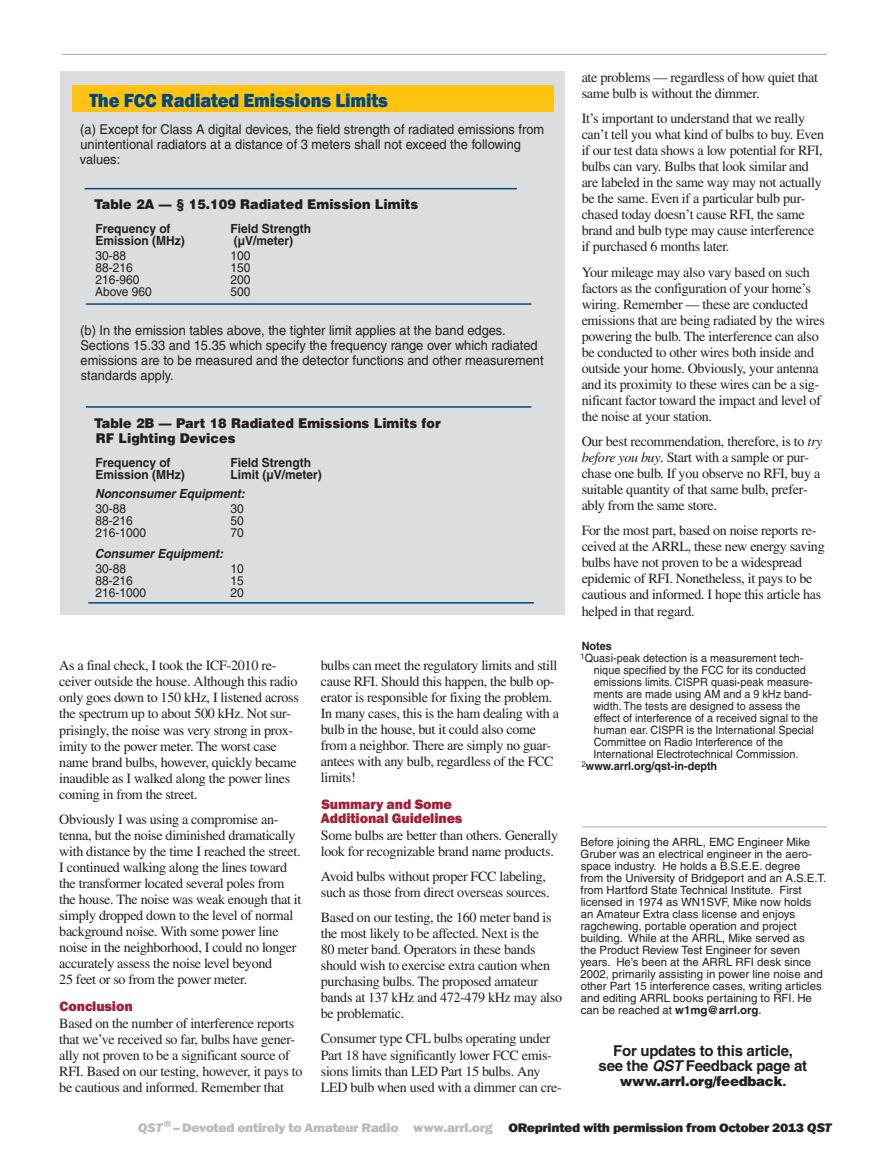
<style>
.page{position:relative;width:885px;height:1161px;background:#fff}
.page>*{position:absolute;margin:0;border:0;box-sizing:border-box;transform-origin:0 0}
.Sidebar_title{font:800 19.5px "Franklin Gothic";letter-spacing:-.01em;color:#014882;scale:.95 1}
.NEWEST_SMALL_PULL_QU{font:700 15px/15px "Helvetica";letter-spacing:-.02em;color:#231f20;text-align:center}
.Subhead_1{font:800 14.25px/14.2px "Franklin Gothic";letter-spacing:-.01em;color:#a41d35}
.Body_Text{font:14.1px/16px "Times";letter-spacing:-.025em;color:#231f20}
.Sidebar{font:13.5px/15px "Helvetica";color:#231f20;scale:.95 1}
.Table_Head{font:900 13.5px/15px "Helvetica";color:#231f20;scale:.95 1}
.NEWEST_SMALL_PULL_QU-2{font:900 13.5px "Helvetica";letter-spacing:-.02em;color:#231f20}
.t1{font:800 12.75px "Franklin Gothic";letter-spacing:-.025em;color:#babbbe;scale:1.1 1}
.Table_Subhead{font:700 12.6px "Helvetica";color:#231f20;scale:.95 1}
.Table_Body{font:12.6px "Helvetica";color:#231f20;scale:.95 1}
.Table_Subhead-2{font:italic 700 12.6px "Helvetica";color:#231f20;scale:.95 1}
.Author_s_Bio{font:11.4px/12px "Helvetica";color:#231f20}
.Notes{font:11.4px/12px "Helvetica";color:#231f20;scale:.95 1}
.Notes-2{font:700 11.4px "Helvetica";color:#231f20;scale:.95 1}
.s1{font-style:italic}
.s2{font-weight:700}
.s3{font-weight:700;font-size:15px}
.s4{color:#231f20}
.s5{font-style:italic;color:#231f20}
</style>
<div class="page">
<hr style="left:62px;top:54px;width:764px;height:1px;background:#a8a9ad">
<hr style="left:582px;top:827px;width:244px;height:1px;background:#a8a9ad">
<div style="left:60px;top:71px;width:504px;height:544px;background:#dcdddf"></div>
<div style="left:72px;top:85px;width:481px;height:27px;background:#fec210"></div>
<hr style="left:85px;top:188px;width:431px;height:1px;background:#014882">
<hr style="left:86px;top:406px;width:445px;height:2px;background:#014882">
<hr style="left:86px;top:303px;width:445px;height:2px;background:#014882">
<hr style="left:88px;top:602px;width:445px;height:2px;background:#014882">
<p class="Sidebar_title" style="left:89px;top:87px;width:316px">The FCC Radiated Emissions Limits</p>
<p class="Sidebar" style="left:80px;top:121px;width:490px">(a) Except for Class A digital devices, the field strength of radiated emissions from unintentional radiators at a distance of 3 meters shall not exceed the following values:</p>
<p class="Table_Head" style="left:94px;top:196px;width:343px">Table 2A — § 15.109 Radiated Emission Limits</p>
<p class="Table_Subhead" style="left:95px;top:220px;width:80px">Frequency of</p>
<p class="Table_Subhead" style="left:230px;top:220px;width:86px">Field Strength</p>
<p class="Table_Subhead" style="left:95px;top:232px;width:95px">Emission (MHz)</p>
<p class="Table_Subhead" style="left:234px;top:232px;width:64px">(µV/meter)</p>
<p class="Table_Body" style="left:95px;top:248px;width:34px">30-88</p>
<p class="Table_Body" style="left:230px;top:248px;width:23px">100</p>
<p class="Table_Body" style="left:96px;top:260px;width:41px">88-216</p>
<p class="Table_Body" style="left:230px;top:260px;width:23px">150</p>
<p class="Table_Body" style="left:95px;top:272px;width:48px">216-960</p>
<p class="Table_Body" style="left:230px;top:272px;width:23px">200</p>
<p class="Table_Body" style="left:95px;top:284px;width:61px">Above 960</p>
<p class="Table_Body" style="left:230px;top:284px;width:23px">500</p>
<p class="Sidebar" style="left:80px;top:322px;width:489px">(b) In the emission tables above, the tighter limit applies at the band edges.<br>Sections 15.33 and 15.35 which specify the frequency range over which radiated emissions are to be measured and the detector functions and other measurement standards apply.</p>
<p class="Table_Head" style="left:94px;top:415px;width:366px">Table 2B — Part 18 Radiated Emissions Limits for<br>RF Lighting Devices</p>
<p class="Table_Subhead" style="left:95px;top:454px;width:80px">Frequency of</p>
<p class="Table_Subhead" style="left:230px;top:454px;width:86px">Field Strength</p>
<p class="Table_Subhead" style="left:95px;top:466px;width:95px">Emission (MHz)</p>
<p class="Table_Subhead" style="left:230px;top:466px;width:97px">Limit (µV/meter)</p>
<p class="Table_Subhead-2" style="left:95px;top:486px;width:159px">Nonconsumer Equipment:</p>
<p class="Table_Body" style="left:95px;top:501px;width:34px">30-88</p>
<p class="Table_Body" style="left:230px;top:501px;width:16px">30</p>
<p class="Table_Body" style="left:96px;top:513px;width:41px">88-216</p>
<p class="Table_Body" style="left:230px;top:513px;width:16px">50</p>
<p class="Table_Body" style="left:95px;top:525px;width:55px">216-1000</p>
<p class="Table_Body" style="left:230px;top:525px;width:16px">70</p>
<p class="Table_Subhead-2" style="left:95px;top:546px;width:137px">Consumer Equipment:</p>
<p class="Table_Body" style="left:95px;top:561px;width:34px">30-88</p>
<p class="Table_Body" style="left:230px;top:561px;width:16px">10</p>
<p class="Table_Body" style="left:96px;top:573px;width:41px">88-216</p>
<p class="Table_Body" style="left:230px;top:573px;width:16px">15</p>
<p class="Table_Body" style="left:95px;top:585px;width:55px">216-1000</p>
<p class="Table_Body" style="left:230px;top:585px;width:16px">20</p>
<p class="Body_Text" style="left:59px;top:658px;width:241px">As a final check, I took the ICF-2010 re&shy;ceiver outside the house. Although this radio only goes down to 150 kHz, I listened across the spectrum up to about 500 kHz. Not sur&shy;prisingly, the noise was very strong in prox&shy;imity to the power meter. The worst case name brand bulbs, however, quickly became inaudible as I walked along the power lines coming in from the street.</p>
<p class="Body_Text" style="left:59px;top:811px;width:243px">Obviously I was using a compromise an&shy;tenna, but the noise diminished dramatically with distance by the time I reached the street.<br>I continued walking along the lines toward the transformer located several poles from the house. The noise was weak enough that it simply dropped down to the level of normal background noise. With some power line noise in the neighborhood, I could no longer accurately assess the noise level beyond<br>25 feet or so from the power meter.</p>
<p class="Subhead_1" style="left:60px;top:999px;width:75px">Conclusion</p>
<p class="Body_Text" style="left:59px;top:1015px;width:245px">Based on the number of interference reports that we’ve received so far, bulbs have gener&shy;ally not proven to be a significant source of RFI. Based on our testing, however, it pays to be cautious and informed. Remember that</p>
<p class="Body_Text" style="left:321px;top:657px;width:240px">bulbs can meet the regulatory limits and still cause RFI. Should this happen, the bulb op&shy;erator is responsible for fixing the problem.<br>In many cases, this is the ham dealing with a bulb in the house, but it could also come from a neighbor. There are simply no guar&shy;antees with any bulb, regardless of the FCC limits!</p>
<p class="Subhead_1" style="left:321px;top:797px;width:143px">Summary and Some<br>Additional Guidelines</p>
<p class="Body_Text" style="left:321px;top:827px;width:239px">Some bulbs are better than others. Generally look for recognizable brand name products.</p>
<p class="Body_Text" style="left:321px;top:868px;width:230px">Avoid bulbs without proper FCC labeling, such as those from direct overseas sources.</p>
<p class="Body_Text" style="left:321px;top:909px;width:243px">Based on our testing, the 160 meter band is the most likely to be affected. Next is the<br>80 meter band. Operators in these bands should wish to exercise extra caution when purchasing bulbs. The proposed amateur bands at 137 kHz and 472-479 kHz may also be problematic.</p>
<p class="Body_Text" style="left:321px;top:1031px;width:242px">Consumer type CFL bulbs operating under Part 18 have significantly lower FCC emis&shy;sions limits than LED Part 15 bulbs. Any LED bulb when used with a dimmer can cre-</p>
<p class="Body_Text" style="left:581px;top:69px;width:238px">ate problems — regardless of how quiet that same bulb is without the dimmer.</p>
<p class="Body_Text" style="left:581px;top:110px;width:244px">It’s important to understand that we really can’t tell you what kind of bulbs to buy. Even if our test data shows a low potential for RFI, bulbs can vary. Bulbs that look similar and are labeled in the same way may not actually be the same. Even if a particular bulb pur&shy;chased today doesn’t cause RFI, the same brand and bulb type may cause interference if purchased 6 months later.</p>
<p class="Body_Text" style="left:581px;top:264px;width:245px">Your mileage may also vary based on such factors as the configuration of your home’s wiring. Remember — these are conducted emissions that are being radiated by the wires powering the bulb. The interference can also be conducted to other wires both inside and outside your home. Obviously, your antenna and its proximity to these wires can be a sig&shy;nificant factor toward the impact and level of the noise at your station.</p>
<p class="Body_Text" style="left:581px;top:433px;width:242px">Our best recommendation, therefore, is to <span class="s1">try before you buy</span>. Start with a sample or pur&shy;chase one bulb. If you observe no RFI, buy a suitable quantity of that same bulb, prefer&shy;ably from the same store.</p>
<p class="Body_Text" style="left:581px;top:522px;width:244px">For the most part, based on noise reports re&shy;ceived at the ARRL, these new energy saving bulbs have not proven to be a widespread epidemic of RFI. Nonetheless, it pays to be cautious and informed. I hope this article has helped in that regard.</p>
<p class="Notes-2" style="left:581px;top:639px;width:33px">Notes</p>
<p class="Notes" style="left:593px;top:652px;width:238px;text-indent:-13px"><sup>1</sup>Quasi-peak detection is a measurement tech&shy;nique specified by the FCC for its conducted emissions limits. CISPR quasi-peak measure&shy;ments are made using AM and a 9 kHz band&shy;width. The tests are designed to assess the effect of interference of a received signal to the human ear. CISPR is the International Special Committee on Radio Interference of the International Electrotechnical Commission.</p>
<p class="Notes-2" style="left:581px;top:759px;width:144px"><sup>2</sup>www.arrl.org/qst-in-depth</p>
<p class="Author_s_Bio" style="left:580px;top:836px;width:248px">Before joining the ARRL, EMC Engineer Mike Gruber was an electrical engineer in the aero&shy;space industry. He holds a B.S.E.E. degree<br>from the University of Bridgeport and an A.S.E.T. from Hartford State Technical Institute. First licensed in 1974 as WN1SVF, Mike now holds<br>an Amateur Extra class license and enjoys ragchewing, portable operation and project building. While at the ARRL, Mike served as<br>the Product Review Test Engineer for seven years. He’s been at the ARRL RFI desk since 2002, primarily assisting in power line noise and other Part 15 interference cases, writing articles and editing ARRL books pertaining to RFI. He can be reached at <span class="s2">w1mg@arrl.org</span>.</p>
<p class="NEWEST_SMALL_PULL_QU" style="left:598px;top:1043px;width:210px">For updates to this article,<br>see the <span class="s1">QST</span> Feedback page at</p>
<p class="NEWEST_SMALL_PULL_QU-2" style="left:619px;top:1072px;width:168px">www.arrl.org/feedback<span class="s3">.</span></p>
<p class="t1" style="left:138px;top:1120px;width:632px"><span class="s1">QST</span><sup>®</sup>– Devoted entirely to Amateur Radio www.arrl.org <span class="s4">OReprinted with permission from October 2013</span> <span class="s5">QST</span></p>
</div>
